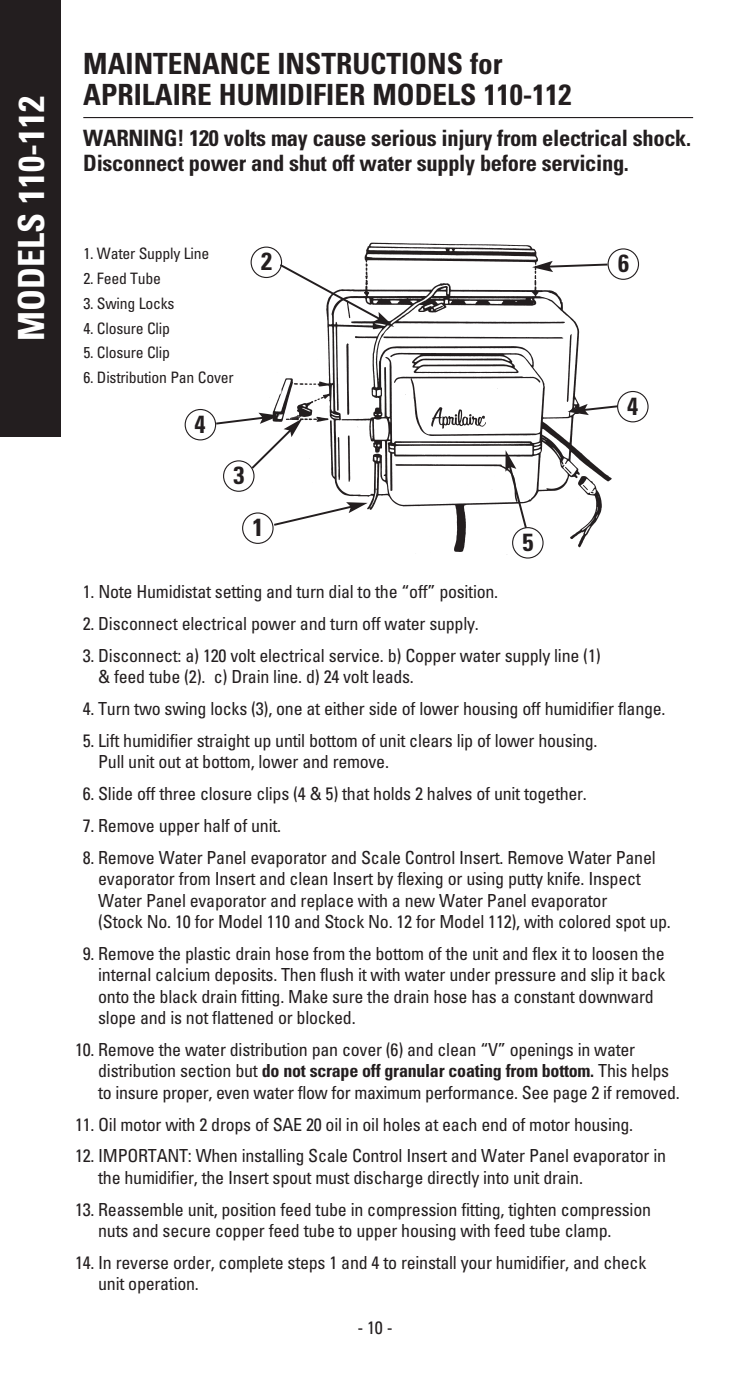
<style>
.page{position:relative;width:750px;height:1377px;background:#fff}
.page>*{position:absolute;margin:0;border:0;box-sizing:border-box;transform-origin:0 0}
.t1{font:700 condensed 36px "Univers";color:#fff}
.t2{font:700 condensed 29.25px/31.5px "Univers";color:#231e1f}
.t3{font:700 condensed 24.75px "Univers";color:#231e1f}
.t4{font:700 condensed 22.5px/24.8px "Univers";letter-spacing:-.015em;color:#231e1f}
.t5{font:condensed 18px/21.4px "Univers";letter-spacing:-.015em;color:#231e1f}
.t6{font:condensed 15.75px "Univers";letter-spacing:-.015em;color:#231e1f}
.s1{font-weight:700}
</style>
<div class="page">
<img style="left:255px;top:242px;width:359px;height:313px">
<div style="left:223px;top:460px;width:31px;height:32px;border:2px solid #231e1f;border-radius:50%"></div>
<div style="left:184px;top:409px;width:32px;height:31px;border:2px solid #231e1f;border-radius:50%"></div>
<div style="left:607px;top:248px;width:31px;height:32px;border:2px solid #231e1f;border-radius:50%"></div>
<div style="left:242px;top:512px;width:31px;height:32px;border:2px solid #231e1f;border-radius:50%"></div>
<div style="left:250px;top:247px;width:32px;height:31px;border:2px solid #231e1f;border-radius:50%"></div>
<div style="left:616px;top:391px;width:32px;height:31px;border:2px solid #231e1f;border-radius:50%"></div>
<div style="left:512px;top:527px;width:31px;height:32px;border:2px solid #231e1f;border-radius:50%"></div>
<svg style="left:214px;top:413px;width:88px;height:58px"></svg>
<svg style="left:272px;top:502px;width:95px;height:25px"></svg>
<svg style="left:277px;top:262px;width:117px;height:65px"></svg>
<svg style="left:505px;top:450px;width:23px;height:80px"></svg>
<svg style="left:567px;top:404px;width:52px;height:11px"></svg>
<svg style="left:532px;top:261px;width:77px;height:11px"></svg>
<div style="left:0;top:0;width:61px;height:436px;background:#231e1f"></div>
<hr style="left:83px;top:117px;width:609px;height:1px;background:#231e1f">
<h1 class="t1" style="left:18px;top:341px;width:246px;rotate:-90deg">MODELS 110-112</h1>
<h2 class="t2" style="left:83px;top:51px;width:489px">MAINTENANCE INSTRUCTIONS for<br>APRILAIRE HUMIDIFIER MODELS 110-112</h2>
<p class="t4" style="left:83px;top:128px;width:609px">WARNING! 120 volts may cause serious injury from electrical shock.<br>Disconnect power and shut off water supply before servicing.</p>
<p class="t6" style="left:83px;top:248px;width:127px">1. Water Supply Line</p>
<p class="t6" style="left:83px;top:273px;width:79px">2. Feed Tube</p>
<p class="t6" style="left:83px;top:297px;width:93px">3. Swing Locks</p>
<p class="t6" style="left:83px;top:322px;width:88px">4. Closure Clip</p>
<p class="t6" style="left:83px;top:347px;width:88px">5. Closure Clip</p>
<p class="t6" style="left:83px;top:372px;width:152px">6. Distribution Pan Cover</p>
<h3 class="t3" style="left:194px;top:415px;width:12px">4</h3>
<h3 class="t3" style="left:233px;top:466px;width:12px">3</h3>
<h3 class="t3" style="left:261px;top:252px;width:12px">2</h3>
<h3 class="t3" style="left:252px;top:518px;width:12px">1</h3>
<h3 class="t3" style="left:522px;top:533px;width:12px">5</h3>
<h3 class="t3" style="left:617px;top:254px;width:12px">6</h3>
<h3 class="t3" style="left:627px;top:397px;width:12px">4</h3>
<p class="t5" style="left:83px;top:582px;width:416px">1. Note Humidistat setting and turn dial to the “off” position.</p>
<p class="t5" style="left:83px;top:614px;width:397px">2. Disconnect electrical power and turn off water supply.</p>
<p class="t5" style="left:98px;top:646px;width:503px;text-indent:-15px">3. Disconnect: a) 120 volt electrical service. b) Copper water supply line (1) &amp; feed tube (2). c) Drain line. d) 24 volt leads.</p>
<p class="t5" style="left:83px;top:699px;width:584px">4. Turn two swing locks (3), one at either side of lower housing off humidifier flange.</p>
<p class="t5" style="left:98px;top:731px;width:500px;text-indent:-15px">5. Lift humidifier straight up until bottom of unit clears lip of lower housing.<br>Pull unit out at bottom, lower and remove.</p>
<p class="t5" style="left:83px;top:785px;width:505px">6. Slide off three closure clips (4 &amp; 5) that holds 2 halves of unit together.</p>
<p class="t5" style="left:83px;top:816px;width:200px">7. Remove upper half of unit.</p>
<p class="t5" style="left:98px;top:848px;width:574px;text-indent:-15px">8. Remove Water Panel evaporator and Scale Control Insert. Remove Water Panel evaporator from Insert and clean Insert by flexing or using putty knife. Inspect Water Panel evaporator and replace with a new Water Panel evaporator<br>(Stock No. 10 for Model 110 and Stock No. 12 for Model 112), with colored spot up.</p>
<p class="t5" style="left:98px;top:944px;width:568px;text-indent:-15px">9. Remove the plastic drain hose from the bottom of the unit and flex it to loosen the internal calcium deposits. Then flush it with water under pressure and slip it back onto the black drain fitting. Make sure the drain hose has a constant downward slope and is not flattened or blocked.</p>
<p class="t5" style="left:98px;top:1040px;width:583px;text-indent:-23px">10. Remove the water distribution pan cover (6) and clean “V” openings in water distribution section but <span class="s1">do not scrape off granular coating from bottom.</span> This helps to insure proper, even water flow for maximum performance. See page 2 if removed.</p>
<p class="t5" style="left:75px;top:1115px;width:559px">11. Oil motor with 2 drops of SAE 20 oil in oil holes at each end of motor housing.</p>
<p class="t5" style="left:98px;top:1147px;width:569px;text-indent:-23px">12. IMPORTANT: When installing Scale Control Insert and Water Panel evaporator in the humidifier, the Insert spout must discharge directly into unit drain.</p>
<p class="t5" style="left:98px;top:1200px;width:554px;text-indent:-23px">13. Reassemble unit, position feed tube in compression fitting, tighten compression nuts and secure copper feed tube to upper housing with feed tube clamp.</p>
<p class="t5" style="left:98px;top:1253px;width:549px;text-indent:-23px">14. In reverse order, complete steps 1 and 4 to reinstall your humidifier, and check unit operation.</p>
<p class="t5" style="left:357px;top:1318px;width:37px">- 10 -</p>
</div>
